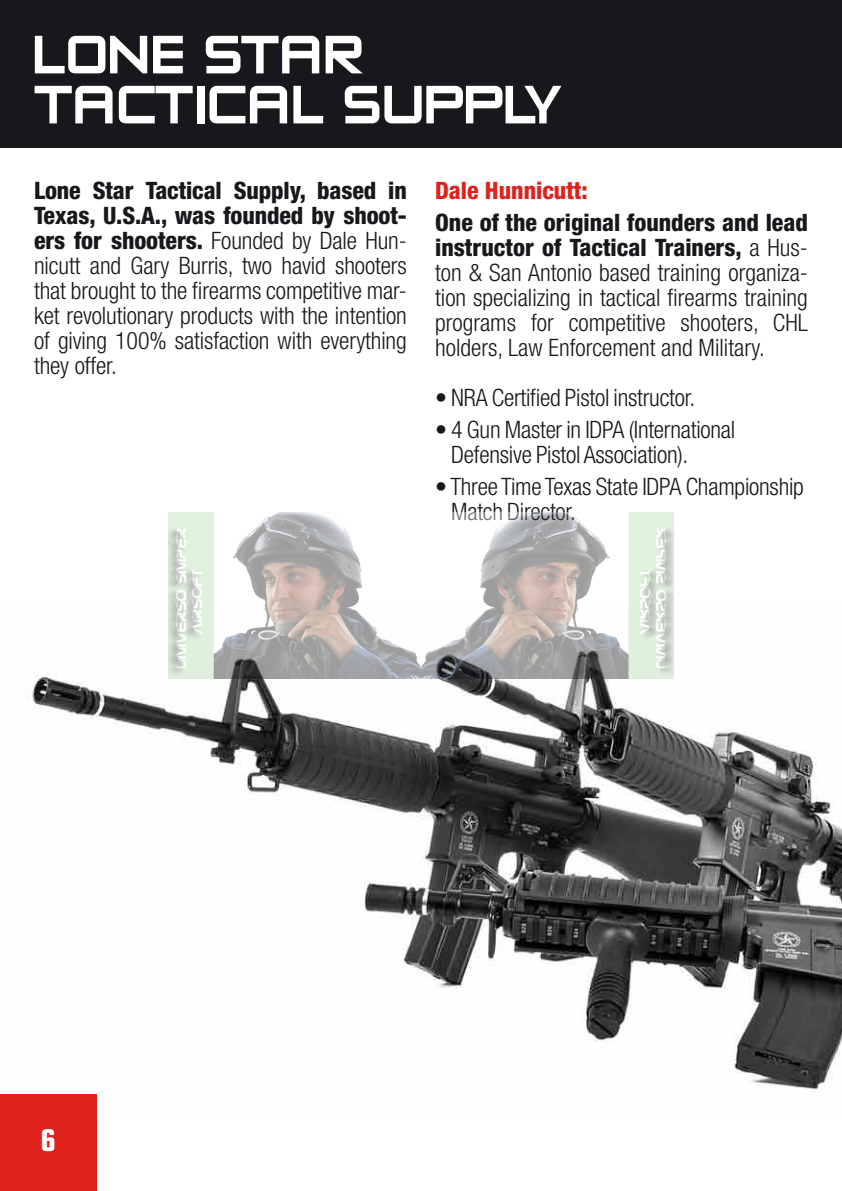
<style>
.page{position:relative;width:842px;height:1191px;background:#fff}
.page>*{position:absolute;margin:0;border:0;box-sizing:border-box;transform-origin:0 0}
.t1{font:64px/50px "Zero Twos";letter-spacing:-.02em;color:#fff}
.t2{font:700 condensed 30px "Eurostile LT Std";color:#fff}
.t3{font:300 condensed 24px/25px "Helvetica Neue LT Std";letter-spacing:-.01em;color:#1a171c;text-align:justify}
.t4{font:800 condensed 24px "Helvetica Neue LT Std";color:#df221d}
.s1{font-weight:800}
</style>
<div class="page">
<img style="left:28px;top:604px;width:814px;height:513px">
<div style="left:0;top:1094px;width:96px;height:97px;background:#df221d"></div>
<div style="left:0;top:0;width:842px;height:147px;background:#1a171c"></div>
<img style="left:168px;top:512px;width:505px;height:167px">
<h1 class="t1" style="left:32px;top:30px;width:533px">LONE STAR<br>TACTICAL SUPPLY</h1>
<p class="t3" style="left:34px;top:177px;width:374px"><span class="s1">Lone Star Tactical Supply, based in Texas, U.S.A., was founded by shoot&shy;ers for shooters.</span> Founded by Dale Hun&shy;nicutt and Gary Burris, two havid shooters that brought to the firearms competitive mar&shy;ket revolutionary products with the intention of giving 100% satisfaction with everything they offer.</p>
<p class="t4" style="left:435px;top:175px;width:154px">Dale Hunnicutt:</p>
<p class="t3" style="left:435px;top:209px;width:374px"><span class="s1">One of the original founders and lead instructor of Tactical Trainers,</span> a Hus&shy;ton &amp; San Antonio based training organiza&shy;tion specializing in tactical firearms training programs for competitive shooters, CHL holders, Law Enforcement and Military.</p>
<p class="t3" style="left:435px;top:384px;width:261px">• NRA Certified Pistol instructor.</p>
<p class="t3" style="left:451px;top:416px;width:286px;text-indent:-16px">• 4 Gun Master in IDPA (International<br>Defensive Pistol Association).</p>
<p class="t3" style="left:451px;top:473px;width:354px;text-indent:-16px">• Three Time Texas State IDPA Championship<br>Match Director.</p>
<p class="t2" style="left:41px;top:1122px;width:16px">6</p>
</div>
